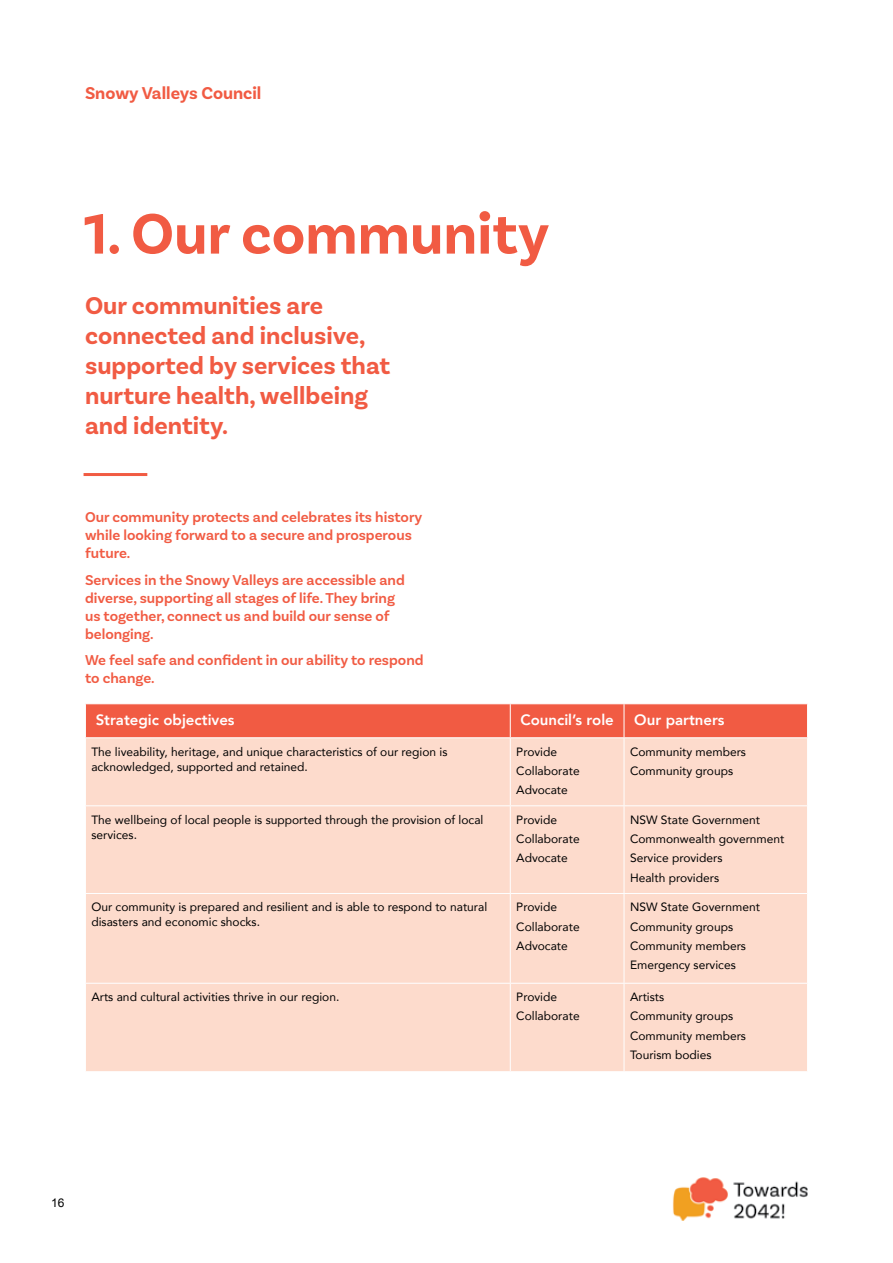
<style>
.page{position:relative;width:893px;height:1263px;background:#fff}
.page>*{position:absolute;margin:0;border:0;box-sizing:border-box;transform-origin:0 0}
.t1{font:700 60px "Basic Sans";color:#f15b43}
.t2{font:700 25.5px/30px "Basic Sans";color:#f15b43}
.t3{font:700 18px "Basic Sans";color:#f15b43}
.t4{font:600 15px/18px "Basic Sans";color:#f15b43}
.t5{font:800 15px "Avenir";color:#fff}
.t6{font:12px/19.2px "Avenir";color:#000}
.t7{font:12px "Arial";color:#000}
</style>
<div class="page">
<img style="left:672px;top:1178px;width:136px;height:43px">
<hr style="left:84px;top:473px;width:63px;height:3px;background:#f15b43">
<div style="left:86px;top:704px;width:721px;height:33px;background:#f15b43"></div>
<div style="left:86px;top:738px;width:721px;height:333px;background:#fddbcc"></div>
<hr style="left:510px;top:738px;width:1px;height:67px;background:#fff">
<hr style="left:624px;top:738px;width:1px;height:67px;background:#fff">
<hr style="left:510px;top:806px;width:1px;height:87px;background:#fff">
<hr style="left:510px;top:894px;width:1px;height:89px;background:#fff">
<hr style="left:510px;top:983px;width:1px;height:88px;background:#fff">
<hr style="left:624px;top:806px;width:1px;height:87px;background:#fff">
<hr style="left:624px;top:894px;width:1px;height:89px;background:#fff">
<hr style="left:624px;top:983px;width:1px;height:88px;background:#fff">
<hr style="left:85px;top:805px;width:425px;height:1px;background:#fff">
<hr style="left:510px;top:805px;width:114px;height:1px;background:#fff">
<hr style="left:624px;top:805px;width:183px;height:1px;background:#fff">
<hr style="left:85px;top:893px;width:425px;height:1px;background:#fff">
<hr style="left:85px;top:983px;width:425px;height:1px;background:#fff">
<hr style="left:510px;top:893px;width:114px;height:1px;background:#fff">
<hr style="left:510px;top:983px;width:114px;height:1px;background:#fff">
<hr style="left:624px;top:893px;width:183px;height:1px;background:#fff">
<hr style="left:624px;top:983px;width:183px;height:1px;background:#fff">
<hr style="left:510px;top:704px;width:1px;height:33px;background:#fff">
<hr style="left:624px;top:704px;width:1px;height:33px;background:#fff">
<h3 class="t3" style="left:85px;top:82px;width:178px">Snowy Valleys Council</h3>
<h1 class="t1" style="left:84px;top:197px;width:467px">1. Our community</h1>
<h2 class="t2" style="left:85px;top:291px;width:307px">Our communities are connected and inclusive, supported by services that nurture health, wellbeing and identity.</h2>
<p class="t4" style="left:85px;top:508px;width:339px">Our community protects and celebrates its history while looking forward to a secure and prosperous future.</p>
<p class="t4" style="left:85px;top:571px;width:321px">Services in the Snowy Valleys are accessible and diverse, supporting all stages of life. They bring us together, connect us and build our sense of belonging.</p>
<p class="t4" style="left:85px;top:651px;width:340px">We feel safe and confident in our ability to respond to change.</p>
<p class="t5" style="left:96px;top:708px;width:140px">Strategic objectives</p>
<p class="t5" style="left:520px;top:708px;width:95px">Council’s role</p>
<p class="t5" style="left:634px;top:708px;width:92px">Our partners</p>
<p class="t6" style="left:91px;top:744px;width:358px;line-height:15px">The liveability, heritage, and unique characteristics of our region is acknowledged, supported and retained.</p>
<p class="t6" style="left:516px;top:742px;width:65px">Provide<br>Collaborate<br>Advocate</p>
<p class="t6" style="left:630px;top:742px;width:118px">Community members<br>Community groups</p>
<p class="t6" style="left:91px;top:812px;width:394px;line-height:15px">The wellbeing of local people is supported through the provision of local services.</p>
<p class="t6" style="left:516px;top:810px;width:65px">Provide<br>Collaborate<br>Advocate</p>
<p class="t6" style="left:630px;top:810px;width:156px">NSW State Government<br>Commonwealth government<br>Service providers<br>Health providers</p>
<p class="t6" style="left:91px;top:899px;width:397px;line-height:15px">Our community is prepared and resilient and is able to respond to natural disasters and economic shocks.</p>
<p class="t6" style="left:516px;top:897px;width:65px">Provide<br>Collaborate<br>Advocate</p>
<p class="t6" style="left:630px;top:897px;width:131px">NSW State Government<br>Community groups<br>Community members<br>Emergency services</p>
<p class="t6" style="left:91px;top:987px;width:249px">Arts and cultural activities thrive in our region.</p>
<p class="t6" style="left:516px;top:987px;width:65px">Provide<br>Collaborate</p>
<p class="t6" style="left:630px;top:987px;width:118px">Artists<br>Community groups<br>Community members<br>Tourism bodies</p>
<p class="t7" style="left:51px;top:1194px;width:15px">16</p>
</div>
